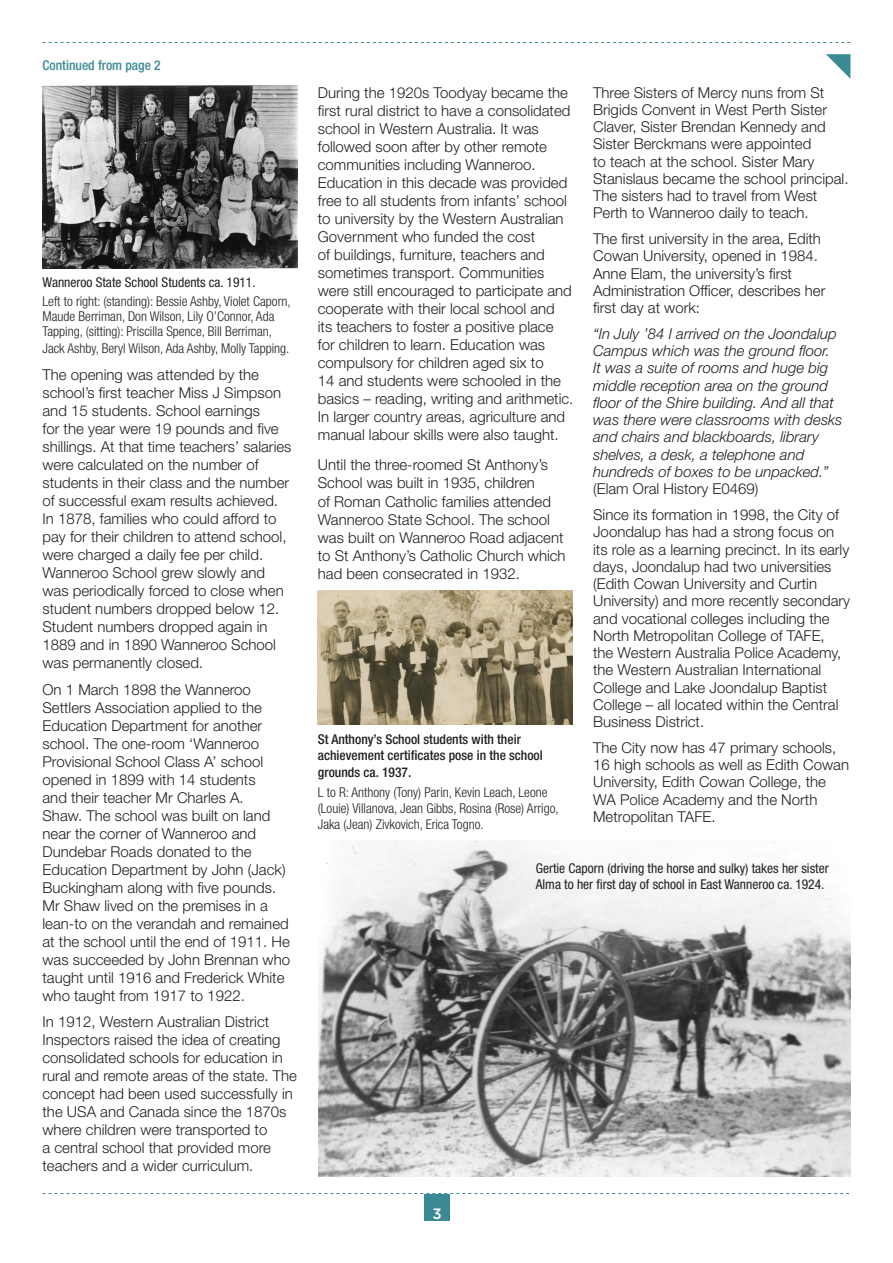
<style>
.page{position:relative;width:893px;height:1263px;background:#fff}
.page>*{position:absolute;margin:0;border:0;box-sizing:border-box;transform-origin:0 0}
.Body{font:300 15px/18px "Helvetica Neue";color:#231f20}
.Body-2{font:italic 300 15px/17.2px "Helvetica Neue";color:#231f20}
.Paragraph_Style_1{font:500 15px "Gotham";color:#fff}
.Captions{font:300 condensed 13.5px/15.5px "Helvetica Neue";color:#231f20}
.Captions-2{font:condensed 13.5px/16.2px "Helvetica Neue";color:#231f20}
.Captions-3{font:500 condensed 13.5px/16.2px "Helvetica Neue";color:#231f20}
.Paragraph_Style_1-2{font:500 condensed 13.5px "Helvetica Neue";color:#398a94}
.s1{font-style:normal}
</style>
<div class="page">
<div style="left:424px;top:1193px;width:26px;height:27px;background:#398a94"></div>
<svg style="left:43px;top:1193px;width:806px;height:1px"></svg>
<svg style="left:43px;top:42px;width:807px;height:1px"></svg>
<img style="left:43px;top:86px;width:255px;height:182px">
<img style="left:318px;top:590px;width:255px;height:135px">
<svg style="left:826px;top:54px;width:24px;height:25px"></svg>
<img style="left:319px;top:841px;width:531px;height:336px">
<p class="Paragraph_Style_1-2" style="left:43px;top:57px;width:120px">Continued from page 2</p>
<p class="Captions-2" style="left:43px;top:274px;width:215px">Wanneroo State School Students ca. 1911.</p>
<p class="Captions" style="left:43px;top:294px;width:250px">Left to right: (standing): Bessie Ashby, Violet Caporn, Maude Berriman, Don Wilson, Lily O’Connor, Ada Tapping, (sitting): Priscilla Spence, Bill Berriman, Jack Ashby, Beryl Wilson, Ada Ashby, Molly Tapping.</p>
<p class="Body" style="left:43px;top:366px;width:250px">The opening was attended by the school’s first teacher Miss J Simpson and 15 students. School earnings<br>for the year were 19 pounds and five shillings. At that time teachers’ salaries were calculated on the number of students in their class and the number of successful exam results achieved.<br>In 1878, families who could afford to pay for their children to attend school, were charged a daily fee per child.<br>Wanneroo School grew slowly and was periodically forced to close when student numbers dropped below 12.<br>Student numbers dropped again in 1889 and in 1890 Wanneroo School was permanently closed.</p>
<p class="Body" style="left:43px;top:680px;width:249px">On 1 March 1898 the Wanneroo Settlers Association applied to the Education Department for another school. The one-room ‘Wanneroo Provisional School Class A’ school opened in 1899 with 14 students<br>and their teacher Mr Charles A.<br>Shaw. The school was built on land near the corner of Wanneroo and Dundebar Roads donated to the Education Department by John (Jack)<br>Buckingham along with five pounds.<br>Mr Shaw lived on the premises in a lean-to on the verandah and remained at the school until the end of 1911. He was succeeded by John Brennan who taught until 1916 and Frederick White who taught from 1917 to 1922.</p>
<p class="Body" style="left:43px;top:1013px;width:256px">In 1912, Western Australian District Inspectors raised the idea of creating consolidated schools for education in rural and remote areas of the state. The concept had been used successfully in the USA and Canada since the 1870s where children were transported to<br>a central school that provided more teachers and a wider curriculum.</p>
<p class="Body" style="left:318px;top:83px;width:257px">During the 1920s Toodyay became the first rural district to have a consolidated school in Western Australia. It was followed soon after by other remote communities including Wanneroo.<br>Education in this decade was provided free to all students from infants’ school to university by the Western Australian Government who funded the cost<br>of buildings, furniture, teachers and sometimes transport. Communities were still encouraged to participate and cooperate with their local school and<br>its teachers to foster a positive place for children to learn. Education was compulsory for children aged six to<br>14 and students were schooled in the basics – reading, writing and arithmetic.<br>In larger country areas, agriculture and manual labour skills were also taught.</p>
<p class="Body" style="left:318px;top:456px;width:249px">Until the three-roomed St Anthony’s School was built in 1935, children<br>of Roman Catholic families attended Wanneroo State School. The school was built on Wanneroo Road adjacent to St Anthony’s Catholic Church which had been consecrated in 1932.</p>
<p class="Captions-3" style="left:318px;top:731px;width:226px">St Anthony’s School students with their achievement certificates pose in the school grounds ca. 1937.</p>
<p class="Captions" style="left:318px;top:784px;width:242px;line-height:16.2px">L to R: Anthony (Tony) Parin, Kevin Leach, Leone (Louie) Villanova, Jean Gibbs, Rosina (Rose) Arrigo,<br>Jaka (Jean) Zivkovich, Erica Togno.</p>
<p class="Body" style="left:593px;top:83px;width:257px;line-height:17.2px">Three Sisters of Mercy nuns from St Brigids Convent in West Perth Sister Claver, Sister Brendan Kennedy and Sister Berckmans were appointed<br>to teach at the school. Sister Mary Stanislaus became the school principal.<br>The sisters had to travel from West Perth to Wanneroo daily to teach.</p>
<p class="Body" style="left:593px;top:230px;width:234px;line-height:17.2px">The first university in the area, Edith Cowan University, opened in 1984.<br>Anne Elam, the university’s first Administration Officer, describes her first day at work:</p>
<p class="Body-2" style="left:593px;top:325px;width:251px">“In July ’84 I arrived on the Joondalup Campus which was the ground floor.<br>It was a suite of rooms and huge big middle reception area on the ground floor of the Shire building. And all that was there were classrooms with desks and chairs and blackboards, library shelves, a desk, a telephone and hundreds of boxes to be unpacked.” <span class="s1">(Elam Oral History E0469)</span></p>
<p class="Body" style="left:593px;top:506px;width:259px;line-height:17.2px">Since its formation in 1998, the City of Joondalup has had a strong focus on its role as a learning precinct. In its early days, Joondalup had two universities (Edith Cowan University and Curtin University) and more recently secondary and vocational colleges including the North Metropolitan College of TAFE,<br>the Western Australia Police Academy, the Western Australian International College and Lake Joondalup Baptist College – all located within the Central Business District.</p>
<p class="Body" style="left:593px;top:738px;width:257px;line-height:17.2px">The City now has 47 primary schools,<br>16 high schools as well as Edith Cowan<br>University, Edith Cowan College, the<br>WA Police Academy and the North<br>Metropolitan TAFE.</p>
<p class="Captions-2" style="left:536px;top:860px;width:294px">Gertie Caporn (driving the horse and sulky) takes her sister<br>Alma to her first day of school in East Wanneroo ca. 1924.</p>
<p class="Paragraph_Style_1" style="left:433px;top:1206px;width:11px">3</p>
</div>
